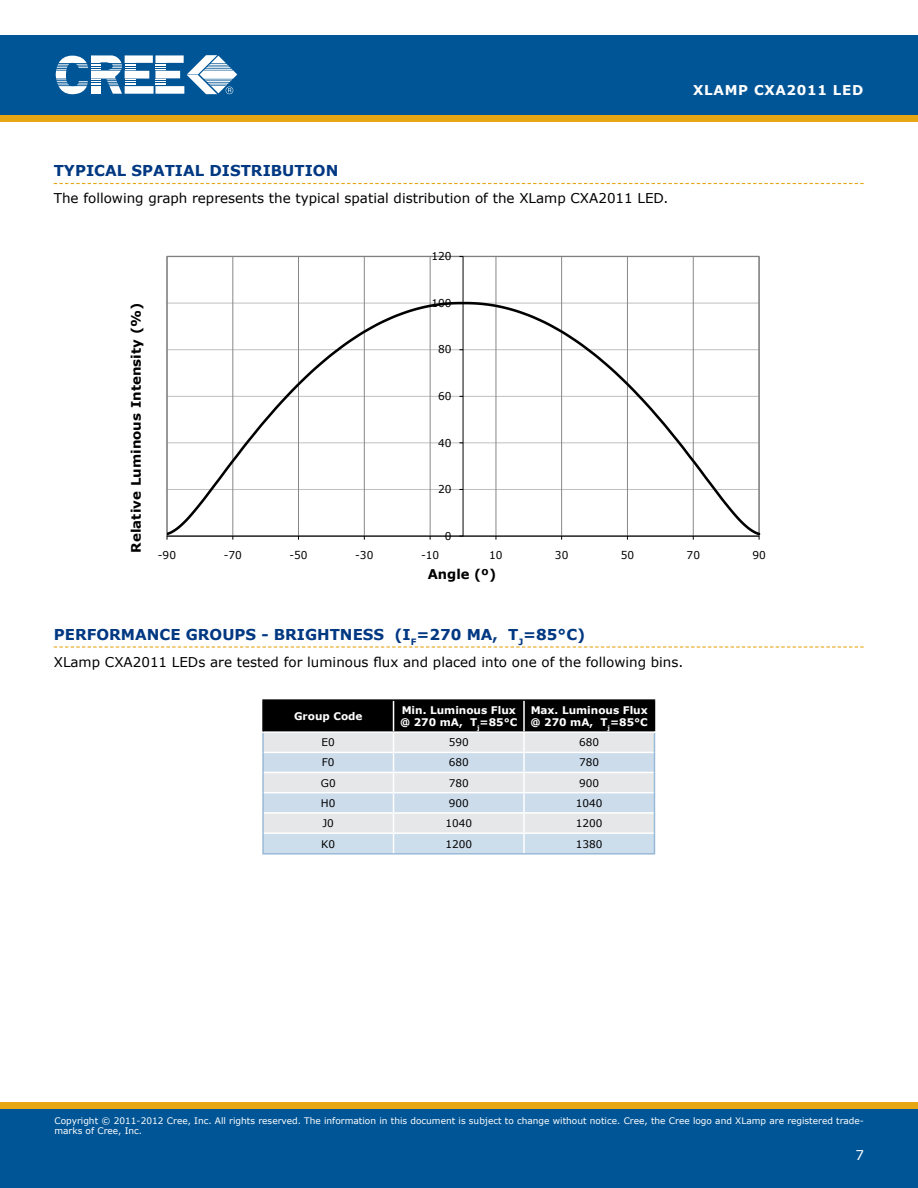
<style>
.page{position:relative;width:918px;height:1188px;background:#fff}
.page>*{position:absolute;margin:0;border:0;box-sizing:border-box;transform-origin:0 0}
.t1{font:700 15px "Verdana";color:#003882}
.t2{font:13.5px "Verdana";color:#000}
.t3{font:700 13.5px "Verdana";letter-spacing:.05em;color:#fff}
.t4{font:700 13.5px "Verdana";letter-spacing:-.005em;color:#000}
.t5{font:13.5px "Verdana";color:#fff}
.t6{font:700 13.05px "Verdana";color:#000}
.t7{font:10.8px "Verdana";letter-spacing:.005em;color:#000}
.t8{font:700 10.5px/12px "Verdana";color:#fff}
.t9{font:10.5px "Verdana";color:#000}
.t10{font:9px/10.8px "Verdana";color:#fff}
</style>
<div class="page">
<div style="left:0;top:115px;width:918px;height:7px;background:#e7a614"></div>
<div style="left:0;top:35px;width:918px;height:80px;background:#005596"></div>
<svg style="left:56px;top:55px;width:181px;height:39px"></svg>
<div style="left:0;top:1108px;width:918px;height:80px;background:#005596"></div>
<div style="left:0;top:1102px;width:918px;height:6px;background:#e7a614"></div>
<svg style="left:54px;top:183px;width:810px;height:1px"></svg>
<svg style="left:54px;top:646px;width:810px;height:2px"></svg>
<hr style="left:262px;top:699px;width:132px;height:2px;background:#000">
<hr style="left:394px;top:699px;width:130px;height:2px;background:#000">
<hr style="left:524px;top:699px;width:131px;height:2px;background:#000">
<hr style="left:262px;top:853px;width:132px;height:2px;background:#99bad7">
<hr style="left:394px;top:853px;width:130px;height:2px;background:#99bad7">
<hr style="left:524px;top:853px;width:131px;height:2px;background:#99bad7">
<svg style="left:262px;top:700px;width:393px;height:154px;background:#afb5bb"></svg>
<hr style="left:232px;top:256px;width:1px;height:280px;background:#868686">
<hr style="left:298px;top:256px;width:1px;height:280px;background:#868686">
<hr style="left:364px;top:256px;width:1px;height:280px;background:#868686">
<hr style="left:430px;top:256px;width:1px;height:280px;background:#868686">
<hr style="left:495px;top:256px;width:1px;height:280px;background:#868686">
<hr style="left:561px;top:256px;width:1px;height:280px;background:#868686">
<hr style="left:627px;top:256px;width:1px;height:280px;background:#868686">
<hr style="left:693px;top:256px;width:1px;height:280px;background:#868686">
<hr style="left:463px;top:256px;width:1px;height:280px;background:#000">
<svg style="left:167px;top:300px;width:593px;height:237px"></svg>
<h2 class="t3" style="left:693px;top:82px;width:172px">XLAMP CXA2011 LED</h2>
<h1 class="t1" style="left:54px;top:161px;width:286px">TYPICAL SPATIAL DISTRIBUTION</h1>
<h2 class="t2" style="left:54px;top:190px;width:616px">The following graph represents the typical spatial distribution of the XLamp CXA2011 LED.</h2>
<p class="t7" style="left:431px;top:249px;width:22px">120</p>
<h3 class="t6" style="left:128px;top:553px;width:251px;rotate:-90deg">Relative Luminous Intensity (%)</h3>
<p class="t7" style="left:431px;top:296px;width:22px">100</p>
<p class="t7" style="left:438px;top:343px;width:15px">80</p>
<p class="t7" style="left:438px;top:389px;width:15px">60</p>
<p class="t7" style="left:438px;top:436px;width:15px">40</p>
<p class="t7" style="left:438px;top:483px;width:15px">20</p>
<p class="t7" style="left:445px;top:529px;width:8px">0</p>
<p class="t7" style="left:158px;top:548px;width:20px">-90</p>
<p class="t7" style="left:224px;top:548px;width:20px">-70</p>
<p class="t7" style="left:289px;top:548px;width:20px">-50</p>
<p class="t7" style="left:355px;top:548px;width:20px">-30</p>
<p class="t7" style="left:421px;top:548px;width:20px">-10</p>
<p class="t7" style="left:489px;top:548px;width:15px">10</p>
<p class="t7" style="left:555px;top:548px;width:15px">30</p>
<p class="t7" style="left:621px;top:548px;width:15px">50</p>
<p class="t7" style="left:687px;top:548px;width:15px">70</p>
<p class="t7" style="left:752px;top:548px;width:15px">90</p>
<h2 class="t4" style="left:428px;top:566px;width:70px">Angle (º)</h2>
<h1 class="t1" style="left:54px;top:625px;width:533px">PERFORMANCE GROUPS - BRIGHTN ESS (I <sub>F</sub>=270 MA, T<sub>J</sub>=85°C)</h1>
<h2 class="t2" style="left:54px;top:653px;width:631px">XLamp CXA2011 LEDs are tested for luminous flux and placed into one of the following bins.</h2>
<p class="t8" style="left:294px;top:710px;width:70px">GROUP CODE</p>
<p class="t8" style="left:400px;top:704px;width:118px">MIN. LUMINOUS FLUX @ 270 MA, T<sub>J</sub>=85°C</p>
<p class="t8" style="left:531px;top:704px;width:119px">MAX. LUMINOUS FLUX @ 270 MA, T<sub>J</sub>=85°C</p>
<p class="t9" style="left:322px;top:736px;width:15px">E0</p>
<p class="t9" style="left:449px;top:736px;width:22px">590</p>
<p class="t9" style="left:579px;top:736px;width:22px">680</p>
<p class="t9" style="left:322px;top:756px;width:14px">F0</p>
<p class="t9" style="left:449px;top:756px;width:22px">680</p>
<p class="t9" style="left:579px;top:756px;width:22px">780</p>
<p class="t9" style="left:321px;top:776px;width:16px">G0</p>
<p class="t9" style="left:449px;top:776px;width:22px">780</p>
<p class="t9" style="left:579px;top:776px;width:22px">900</p>
<p class="t9" style="left:321px;top:796px;width:16px">H0</p>
<p class="t9" style="left:449px;top:796px;width:22px">900</p>
<p class="t9" style="left:576px;top:796px;width:28px">1040</p>
<p class="t9" style="left:323px;top:817px;width:13px">J0</p>
<p class="t9" style="left:445px;top:817px;width:28px">1040</p>
<p class="t9" style="left:576px;top:817px;width:28px">1200</p>
<p class="t9" style="left:321px;top:837px;width:15px">K0</p>
<p class="t9" style="left:445px;top:837px;width:28px">1200</p>
<p class="t9" style="left:576px;top:837px;width:28px">1380</p>
<p class="t10" style="left:54px;top:1115px;width:811px">Copyright © 2011-2012 Cree, Inc. All rights reserved. The information in this document is subject to change without notice. Cree, the Cree logo and XLamp are registered trade&shy;marks of Cree, Inc.</p>
<h2 class="t5" style="left:855px;top:1146px;width:10px">7</h2>
</div>
